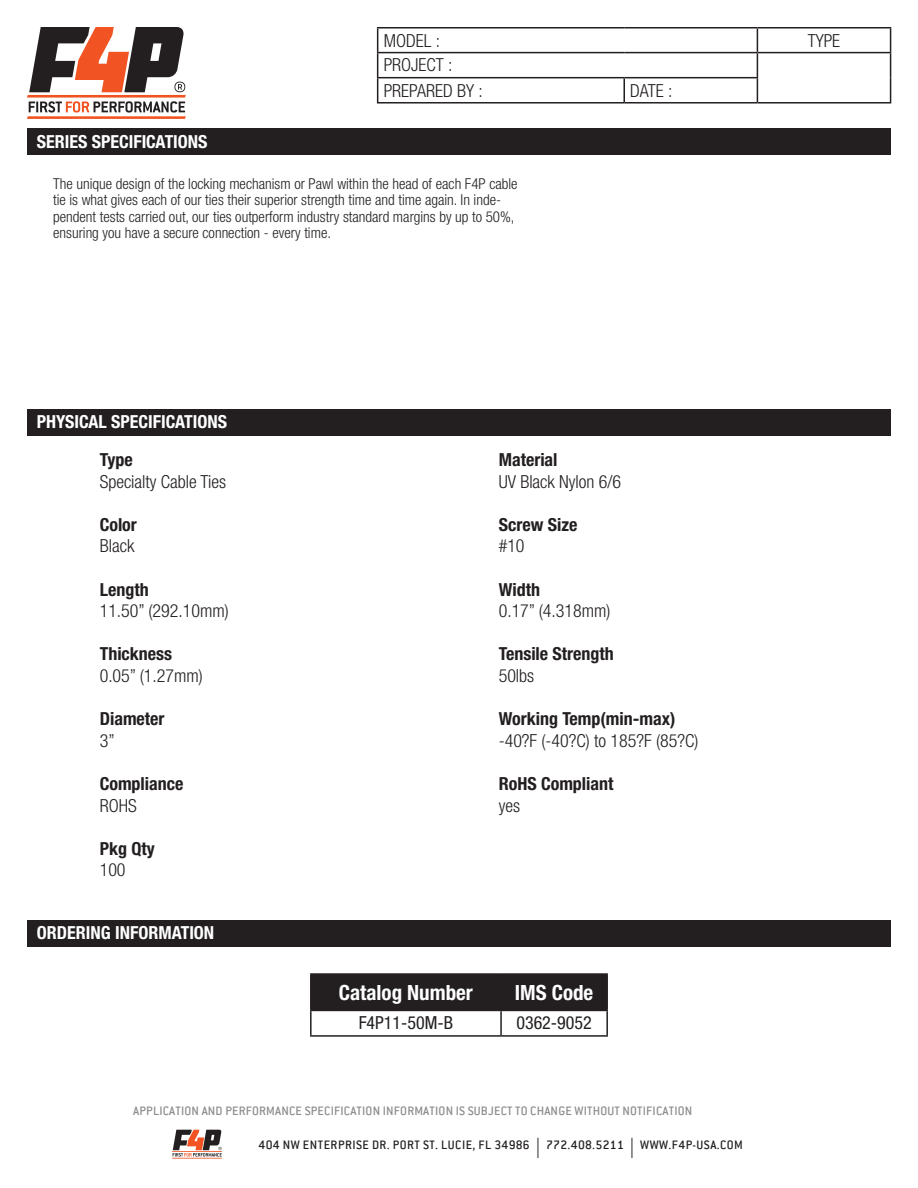
<style>
.page{position:relative;width:918px;height:1188px;background:#fff}
.page>*{position:absolute;margin:0;border:0;box-sizing:border-box;transform-origin:0 0}
.t1{font:700 condensed 21px "Helvetica Neue LT Std";color:#fff}
.t2{font:300 condensed 18px/25px "Helvetica Neue LT Std";color:#231f20}
.t3{font:700 condensed 18px "Helvetica Neue LT Std";color:#231f20}
.t4{font:700 condensed 18px "Helvetica Neue LT Std";color:#fff}
.t5{font:condensed 18px "Helvetica Neue LT Std";color:#231f20}
.t6{font:300 condensed 15px/16.5px "Helvetica Neue LT Std";color:#231f20}
.t7{font:500 13.5px "Conduit ITC";letter-spacing:.015em;color:#8b8c8e}
.t8{font:500 13.5px "Conduit ITC";letter-spacing:.035em;color:#231f20}
.s1{font-family:"Myriad Pro";font-weight:400;font-size:20.25px}
</style>
<div class="page">
<svg style="left:27px;top:27px;width:159px;height:92px"></svg>
<hr style="left:172px;top:1151px;width:50px;height:1px;background:#f15422">
<hr style="left:172px;top:1158px;width:50px;height:1px;background:#f15422">
<svg style="left:173px;top:1130px;width:49px;height:27px"></svg>
<hr style="left:377px;top:27px;width:247px;height:1px;background:#231f20">
<hr style="left:624px;top:27px;width:133px;height:1px;background:#231f20">
<hr style="left:757px;top:27px;width:134px;height:1px;background:#231f20">
<hr style="left:377px;top:52px;width:247px;height:1px;background:#231f20">
<hr style="left:624px;top:52px;width:133px;height:1px;background:#231f20">
<hr style="left:757px;top:52px;width:134px;height:1px;background:#231f20">
<hr style="left:377px;top:77px;width:247px;height:1px;background:#231f20">
<svg style="left:377px;top:28px;width:1px;height:74px"></svg>
<hr style="left:624px;top:77px;width:134px;height:1px;background:#231f20">
<hr style="left:623px;top:78px;width:2px;height:24px;background:#231f20">
<svg style="left:757px;top:28px;width:1px;height:74px"></svg>
<svg style="left:890px;top:28px;width:1px;height:74px"></svg>
<hr style="left:377px;top:102px;width:247px;height:2px;background:#231f20">
<hr style="left:624px;top:102px;width:133px;height:2px;background:#231f20">
<hr style="left:757px;top:102px;width:134px;height:2px;background:#231f20">
<div style="left:27px;top:129px;width:864px;height:26px;background:#231f20"></div>
<div style="left:27px;top:410px;width:864px;height:26px;background:#231f20"></div>
<div style="left:27px;top:921px;width:864px;height:26px;background:#231f20"></div>
<div style="left:312px;top:975px;width:294px;height:35px;background:#231f20"></div>
<hr style="left:310px;top:973px;width:191px;height:2px;background:#231f20">
<hr style="left:310px;top:975px;width:2px;height:35px;background:#231f20">
<hr style="left:501px;top:973px;width:107px;height:2px;background:#231f20">
<hr style="left:500px;top:975px;width:2px;height:35px;background:#231f20">
<hr style="left:606px;top:975px;width:2px;height:35px;background:#231f20">
<hr style="left:310px;top:1010px;width:191px;height:1px;background:#231f20">
<hr style="left:310px;top:1011px;width:2px;height:24px;background:#231f20">
<hr style="left:501px;top:1010px;width:107px;height:1px;background:#231f20">
<hr style="left:500px;top:1011px;width:2px;height:24px;background:#231f20">
<hr style="left:606px;top:1011px;width:2px;height:24px;background:#231f20">
<hr style="left:310px;top:1035px;width:191px;height:2px;background:#231f20">
<hr style="left:501px;top:1035px;width:107px;height:2px;background:#231f20">
<p class="t4" style="left:37px;top:131px;width:172px">SERIES SPECIFICATIONS</p>
<p class="t2" style="left:384px;top:28px;width:58px">MODEL :</p>
<p class="t2" style="left:808px;top:28px;width:34px">TYPE</p>
<p class="t2" style="left:384px;top:52px;width:101px">PROJECT :<br>PREPARED BY :</p>
<p class="t2" style="left:630px;top:78px;width:44px">DATE :</p>
<p class="t6" style="left:53px;top:175px;width:466px">The unique design of the locking mechanism or Pawl within the head of each F4P cable tie is what gives each of our ties their superior strength time and time again. In inde&shy;pendent tests carried out, our ties outperform industry standard margins by up to 50%, ensuring you have a secure connection - every time.</p>
<p class="t4" style="left:37px;top:410px;width:192px">PHYSICAL SPECIFICATIONS</p>
<p class="t3" style="left:100px;top:449px;width:34px">Type</p>
<p class="t2" style="left:100px;top:469px;width:128px">Specialty Cable Ties</p>
<p class="t3" style="left:100px;top:514px;width:39px">Color</p>
<p class="t2" style="left:100px;top:533px;width:36px">Black</p>
<p class="t3" style="left:100px;top:578px;width:50px">Length</p>
<p class="t2" style="left:100px;top:598px;width:131px">11.50” (292.10mm)</p>
<p class="t3" style="left:100px;top:643px;width:74px">Thickness</p>
<p class="t2" style="left:100px;top:663px;width:105px">0.05” (1.27mm)</p>
<p class="t3" style="left:100px;top:708px;width:66px">Diameter</p>
<p class="t2" style="left:100px;top:728px;width:16px">3”</p>
<p class="t3" style="left:100px;top:773px;width:85px">Compliance</p>
<p class="t2" style="left:100px;top:793px;width:38px">ROHS</p>
<p class="t3" style="left:100px;top:838px;width:56px">Pkg Qty</p>
<p class="t2" style="left:100px;top:857px;width:27px">100</p>
<p class="t4" style="left:37px;top:921px;width:179px">ORDERING INFORMATION</p>
<p class="t3" style="left:499px;top:449px;width:60px">Material</p>
<p class="t2" style="left:499px;top:469px;width:124px">UV Black Nylon 6/6</p>
<p class="t3" style="left:499px;top:514px;width:80px">Screw Size</p>
<p class="t2" style="left:499px;top:533px;width:27px">#10</p>
<p class="t3" style="left:499px;top:578px;width:43px">Width</p>
<p class="t2" style="left:499px;top:598px;width:113px">0.17” (4.318mm)</p>
<p class="t3" style="left:499px;top:643px;width:117px">Tensile Strength</p>
<p class="t2" style="left:499px;top:663px;width:37px">50lbs</p>
<p class="t3" style="left:499px;top:708px;width:178px">Working Temp(min-max)</p>
<p class="t2" style="left:499px;top:728px;width:201px">-40?F (-40?C) to 185?F (85?C)</p>
<p class="t3" style="left:499px;top:773px;width:116px">RoHS Compliant</p>
<p class="t2" style="left:499px;top:793px;width:23px">yes</p>
<h1 class="t1" style="left:339px;top:980px;width:136px">Catalog Number</h1>
<h1 class="t1" style="left:515px;top:980px;width:80px">IMS Code</h1>
<p class="t5" style="left:359px;top:1013px;width:96px">F4P11-50M-B</p>
<p class="t5" style="left:516px;top:1013px;width:77px">0362-9052</p>
<p class="t7" style="left:133px;top:1103px;width:561px">APPLICATION AND PERFORMANCE SPECIFICATION INFORMATION IS SUBJECT TO CHANGE WITHOUT NOTIFICATION</p>
<p class="t8" style="left:259px;top:1137px;width:486px">404 NW ENTERPRISE DR. PORT ST. LUCIE, FL 34986 <span class="s1">|</span> 772.408.5211 <span class="s1">|</span> WWW.F4P-USA.COM</p>
</div>
